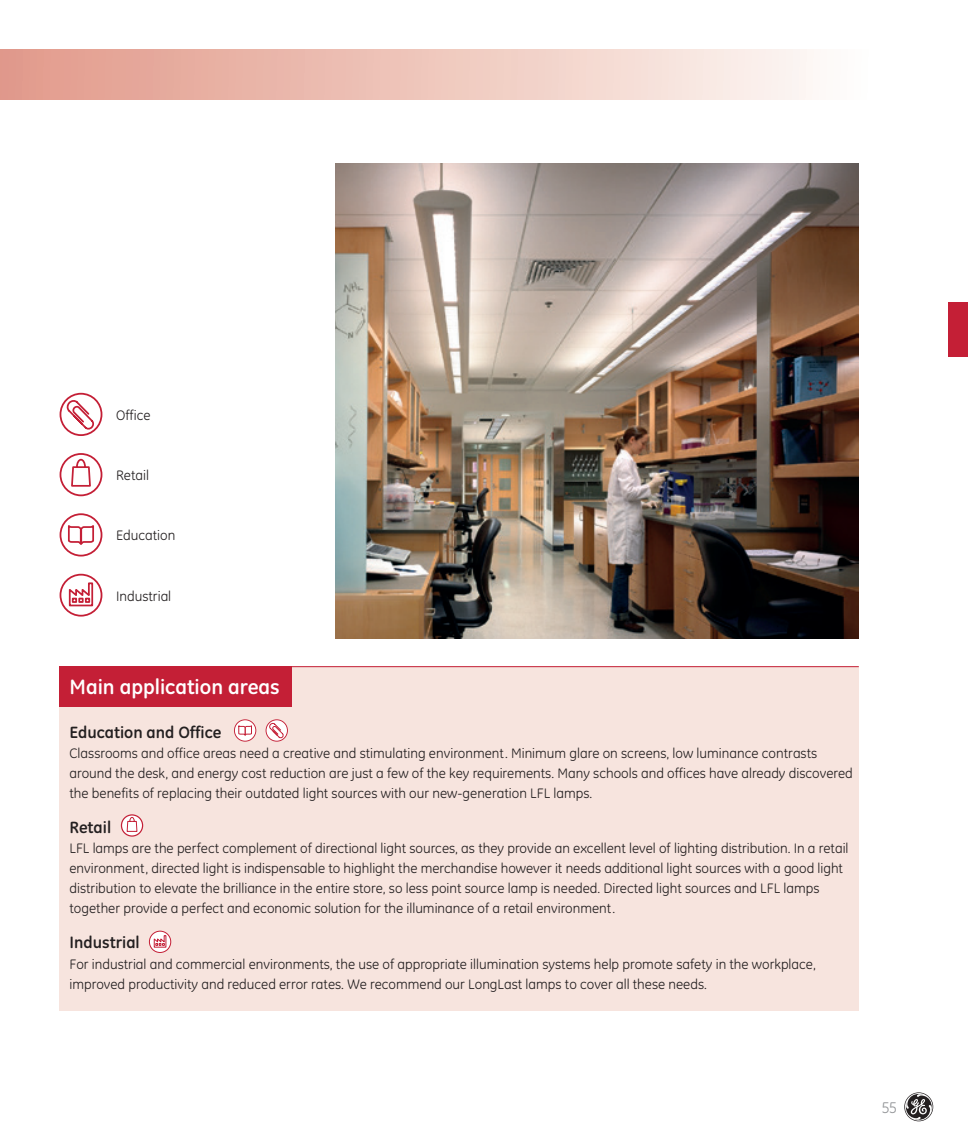
<style>
.page{position:relative;width:968px;height:1141px;background:#fff}
.page>*{position:absolute;margin:0;border:0;box-sizing:border-box;transform-origin:0 0}
.t1{font:700 21px "GE Inspira";color:#fff}
.t2{font:700 16.62px "GE Inspira";color:#231f20}
.t3{font:15.75px "GE Inspira";color:#939598}
.t4{font:14px/20.1px "GE Inspira";color:#231f20}
</style>
<div class="page">
<svg style="left:904px;top:1092px;width:29px;height:29px"></svg>
<div style="left:0;top:50px;width:967px;height:49px;background:linear-gradient(to right,#e19787,#fff)"></div>
<div style="left:947px;top:303px;width:20px;height:54px;background:#c41f36"></div>
<div style="left:60px;top:666px;width:798px;height:345px;background:#f7e4de"></div>
<img style="left:335px;top:164px;width:523px;height:475px">
<hr style="left:60px;top:666px;width:798px;height:1px;background:#c41f36">
<div style="left:60px;top:666px;width:232px;height:41px;background:#c41f36"></div>
<svg style="left:60px;top:513px;width:42px;height:44px"></svg>
<svg style="left:60px;top:453px;width:42px;height:43px"></svg>
<svg style="left:60px;top:574px;width:42px;height:43px"></svg>
<svg style="left:149px;top:931px;width:22px;height:22px"></svg>
<svg style="left:121px;top:815px;width:22px;height:21px"></svg>
<div style="left:121px;top:814px;width:22px;height:23px;border:1px solid #c41f36;border-radius:50%"></div>
<svg style="left:126px;top:817px;width:12px;height:15px"></svg>
<svg style="left:265px;top:719px;width:23px;height:23px"></svg>
<svg style="left:234px;top:719px;width:22px;height:23px"></svg>
<svg style="left:60px;top:393px;width:42px;height:43px"></svg>
<p class="t4" style="left:116px;top:405px;width:36px">Office</p>
<p class="t4" style="left:116px;top:465px;width:34px">Retail</p>
<p class="t4" style="left:116px;top:525px;width:61px">Education</p>
<p class="t4" style="left:116px;top:586px;width:57px">Industrial</p>
<p class="t1" style="left:69px;top:673px;width:212px">Main application areas</p>
<p class="t2" style="left:69px;top:721px;width:153px">Education and Office</p>
<p class="t4" style="left:69px;top:743px;width:784px">Classrooms and office areas need a creative and stimulating environment. Minimum glare on screens, low luminance contrasts around the desk, and energy cost reduction are just a few of the key requirements. Many schools and offices have already discovered the benefits of replacing their outdated light sources with our new-generation LFL lamps.</p>
<p class="t2" style="left:69px;top:816px;width:43px">Retail</p>
<p class="t4" style="left:69px;top:838px;width:780px">LFL lamps are the perfect complement of directional light sources, as they provide an excellent level of lighting distribution. In a retail environment, directed light is indispensable to highlight the merchandise however it needs additional light sources with a good light distribution to elevate the brilliance in the entire store, so less point source lamp is needed. Directed light sources and LFL lamps together provide a perfect and economic solution for the illuminance of a retail environment.</p>
<p class="t2" style="left:69px;top:932px;width:72px">Industrial</p>
<p class="t4" style="left:69px;top:954px;width:747px">For industrial and commercial environments, the use of appropriate illumination systems help promote safety in the workplace, improved productivity and reduced error rates. We recommend our LongLast lamps to cover all these needs.</p>
<p class="t3" style="left:881px;top:1099px;width:17px">55</p>
</div>
